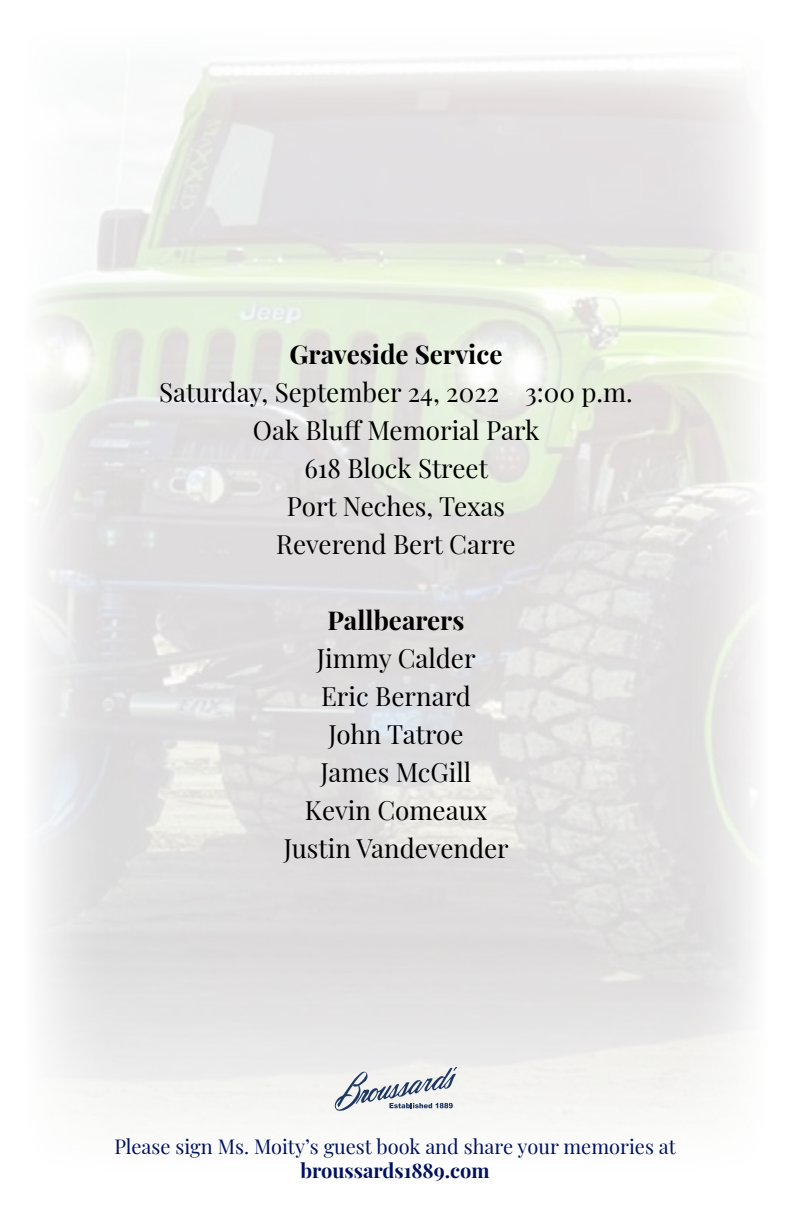
<style>
.page{position:relative;width:792px;height:1224px;background:#fff}
.page>*{position:absolute;margin:0;border:0;box-sizing:border-box;transform-origin:0 0}
.t1{font:26px/38px "Playfair Display";color:#000;text-align:center}
.t2{font:700 26px "Playfair Display";color:#000}
.t3{font:20px "Playfair Display";color:#00115e}
.t4{font:700 20px "Playfair Display";color:#00115e}
</style>
<div class="page">
<svg style="left:335px;top:1067px;width:122px;height:45px"></svg>
<p class="t2" style="left:290px;top:334px;width:214px">Graveside Service</p>
<p class="t1" style="left:159px;top:371px;width:475px">Saturday, September 24, 2022 3:00 p.m.<br>Oak Bluff Memorial Park<br>618 Block Street<br>Port Neches, Texas<br>Reverend Bert Carre</p>
<p class="t2" style="left:328px;top:600px;width:138px">Pallbearers</p>
<p class="t1" style="left:284px;top:637px;width:227px">Jimmy Calder<br>Eric Bernard<br>John Tatroe<br>James McGill<br>Kevin Comeaux<br>Justin Vandevender</p>
<p class="t3" style="left:114px;top:1131px;width:563px">Please sign Ms. Moity’s guest book and share your memories at</p>
<p class="t4" style="left:300px;top:1154px;width:191px">broussards1889.com</p>
</div>
